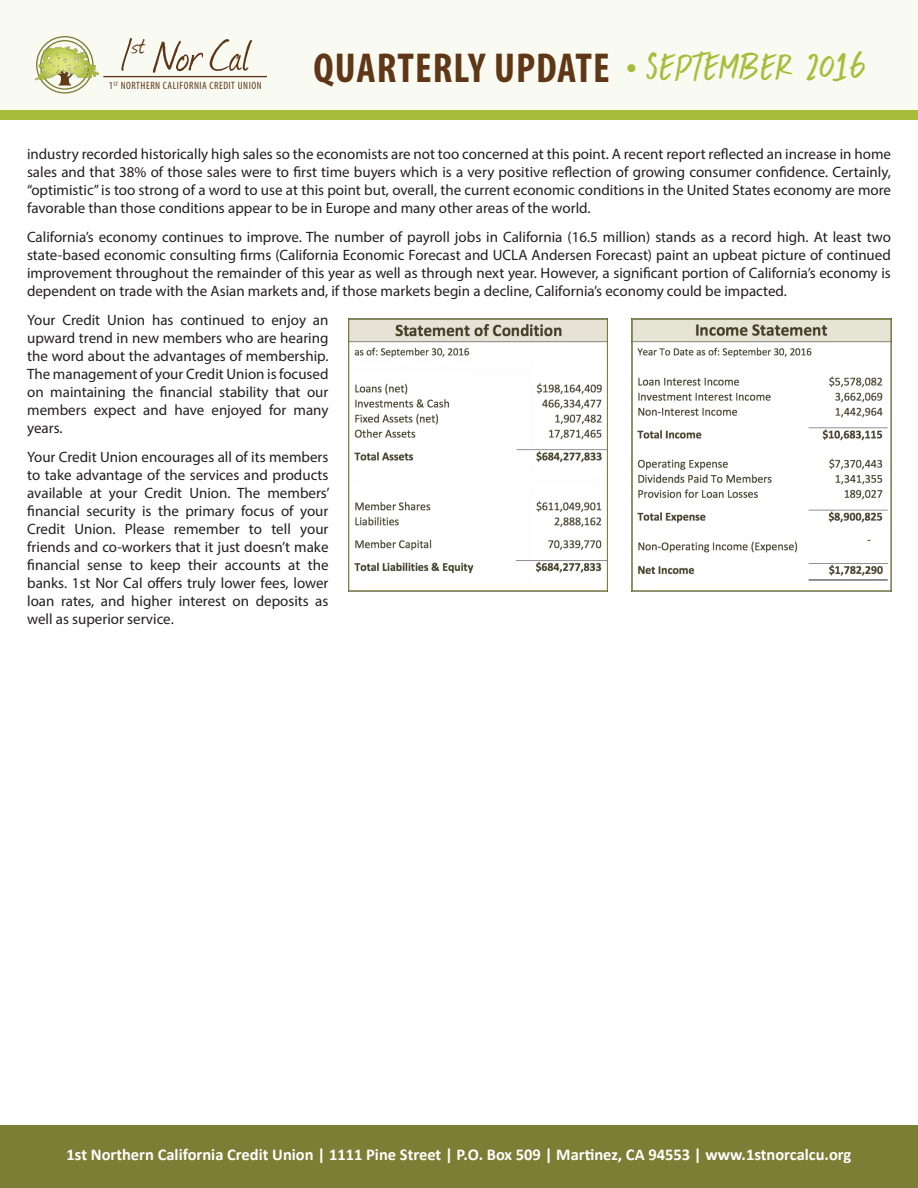
<style>
.page{position:relative;width:918px;height:1188px;background:#fff}
.page>*{position:absolute;margin:0;border:0;box-sizing:border-box;transform-origin:0 0}
.t1{font:50.1px "Journal";color:#5f3716}
.t2{font:700 condensed 42px "Myriad Pro";letter-spacing:.025em;color:#5f3716}
.t3{font:700 16.5px "Calibri";color:#fff}
.t4{font:15px/18px "Myriad Pro";color:#231f20;text-align:justify}
.t5{font:condensed 10.65px "Myriad Pro";letter-spacing:.05em;color:#5f3716}
.s1{font-weight:400;color:#a7bd39}
.s2{font-family:"DK Double Quick";font-weight:400;font-stretch:normal;font-size:36px;color:#a7bd39}
</style>
<div class="page">
<div style="left:0;top:0;width:918px;height:110px;background:#f9fbf3"></div>
<div style="left:0;top:110px;width:918px;height:10px;background:#a7bd39"></div>
<div style="left:40px;top:40px;width:50px;height:50px;border:1px solid #7c7e35;border-radius:50%"></div>
<svg style="left:34px;top:46px;width:65px;height:40px"></svg>
<hr style="left:103px;top:76px;width:164px;height:1px;background:#5f3716">
<div style="left:0;top:1125px;width:918px;height:63px;background:#7c7e35"></div>
<img style="left:350px;top:321px;width:256px;height:253px">
<div style="left:348px;top:319px;width:260px;height:272px;border:1px solid #7c7e35"></div>
<img style="left:634px;top:321px;width:255px;height:260px">
<div style="left:632px;top:319px;width:259px;height:272px;border:1px solid #7c7e35"></div>
<p class="t1" style="left:132px;top:22px;width:119px"><sup>st</sup> Nor Cal</p>
<p class="t5" style="left:109px;top:79px;width:154px">1<sup>ST</sup> NORTHERN CALIFORNIA CREDIT UNION</p>
<p class="t2" style="left:314px;top:41px;width:554px">QUARTERLY UPDATE <span class="s1">•</span> <span class="s2">SEPTEMBER 2016</span></p>
<p class="t4" style="left:27px;top:145px;width:866px">industry recorded historically high sales so the economists are not too concerned at this point. A recent report reflected an increase in home sales and that 38% of those sales were to first time buyers which is a very positive reflection of growing consumer confidence. Certainly, “optimistic” is too strong of a word to use at this point but, overall, the current economic conditions in the United States economy are more favorable than those conditions appear to be in Europe and many other areas of the world.</p>
<p class="t4" style="left:27px;top:228px;width:866px">California’s economy continues to improve. The number of payroll jobs in California (16.5 million) stands as a record high. At least two state-based economic consulting firms (California Economic Forecast and UCLA Andersen Forecast) paint an upbeat picture of continued improvement throughout the remainder of this year as well as through next year. However, a significant portion of California’s economy is dependent on trade with the Asian markets and, if those markets begin a decline, California’s economy could be impacted.</p>
<p class="t4" style="left:27px;top:311px;width:303px">Your Credit Union has continued to enjoy an upward trend in new members who are hearing the word about the advantages of membership.<br>The management of your Credit Union is focused on maintaining the financial stability that our members expect and have enjoyed for many years.</p>
<p class="t4" style="left:27px;top:448px;width:304px">Your Credit Union encourages all of its members to take advantage of the services and products available at your Credit Union. The members’ financial security is the primary focus of your Credit Union. Please remember to tell your friends and co-workers that it just doesn’t make financial sense to keep their accounts at the banks. 1st Nor Cal offers truly lower fees, lower loan rates, and higher interest on deposits as well as superior service.</p>
<p class="t3" style="left:67px;top:1144px;width:786px">1st Northern California Credit Union | 1111 Pine Street | P.O. Box 509 | Martinez, CA 94553 | www.1stnorcalcu.org</p>
</div>
